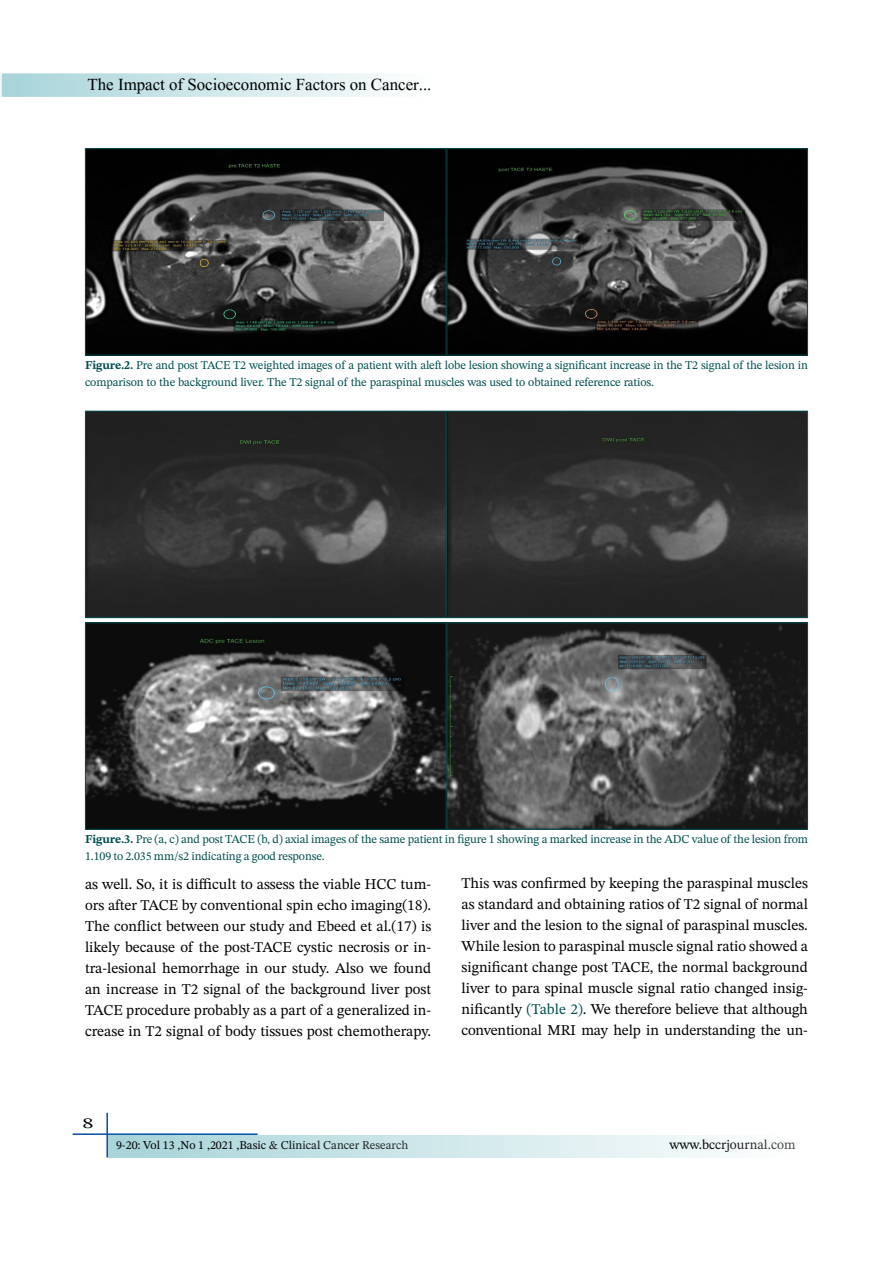
<style>
.page{position:relative;width:893px;height:1263px;background:#fff}
.page>*{position:absolute;margin:0;border:0;box-sizing:border-box;transform-origin:0 0}
.t1{font:21px "Aparajita";color:#000}
.t2{font:15px/21px "STIX Two Text";letter-spacing:-.01em;color:#000;text-align:justify}
.t3{font:15px "STIX Two Text";letter-spacing:-.01em;color:#000;scale:1.5 1}
.t4{font:13.5px "STIX Two Text";color:#000}
.t5{font:12px/16.5px "STIX Two Text";letter-spacing:-.01em;color:#004f51}
.t6{font:12px "STIX Two Text";color:#000}
.s1{font-weight:700}
.s2{color:#004f51}
</style>
<div class="page">
<div style="left:1px;top:73px;width:438px;height:25px;background:linear-gradient(to right,#a6d4d9,#fff)"></div>
<div style="left:0;top:72px;width:440px;height:26px;border:2px solid #fff"></div>
<hr style="left:73px;top:1133px;width:185px;height:2px;background:#034ea2">
<hr style="left:106px;top:1113px;width:2px;height:44px;background:#034ea2">
<div style="left:108px;top:1135px;width:695px;height:22px;background:linear-gradient(to right,#a6d4d9,#fefffe)"></div>
<img style="left:87px;top:150px;width:719px;height:203px">
<div style="left:446px;top:148px;width:362px;height:207px;border:1px solid #004f51"></div>
<div style="left:85px;top:148px;width:361px;height:207px;border:1px solid #004f51"></div>
<img style="left:87px;top:624px;width:719px;height:204px">
<div style="left:446px;top:622px;width:362px;height:208px;border:1px solid #004f51"></div>
<img style="left:448px;top:413px;width:358px;height:203px">
<div style="left:446px;top:411px;width:362px;height:207px;border:1px solid #004f51"></div>
<div style="left:85px;top:622px;width:361px;height:208px;border:1px solid #004f51"></div>
<img style="left:87px;top:413px;width:357px;height:203px">
<div style="left:85px;top:411px;width:361px;height:207px;border:1px solid #004f51"></div>
<h1 class="t1" style="left:88px;top:72px;width:345px">The Impact of Socioeconomic Factors on Cancer...</h1>
<p class="t5" style="left:85px;top:357px;width:724px"><span class="s1">Figure.2.</span> Pre and post TACE T2 weighted images of a patient with aleft lobe lesion showing a significant increase in the T2 signal of the lesion in comparison to the background liver. The T2 signal of the paraspinal muscles was used to obtained reference ratios.</p>
<p class="t5" style="left:85px;top:831px;width:724px"><span class="s1">Figure.3.</span> Pre (a, c) and post TACE (b, d) axial images of the same patient in figure 1 showing a marked increase in the ADC value of the lesion from<br>1.109 to 2.035 mm/s2 indicating a good response.</p>
<p class="t2" style="left:85px;top:873px;width:348px">as well. So, it is difficult to assess the viable HCC tum&shy;ors after TACE by conventional spin echo imaging(18).<br>The conflict between our study and Ebeed et al.(17) is likely because of the post-TACE cystic necrosis or in&shy;tra-lesional hemorrhage in our study. Also we found an increase in T2 signal of the background liver post TACE procedure probably as a part of a generalized in&shy;crease in T2 signal of body tissues post chemotherapy.</p>
<p class="t2" style="left:462px;top:872px;width:348px">This was confirmed by keeping the paraspinal muscles as standard and obtaining ratios of T2 signal of normal liver and the lesion to the signal of paraspinal muscles.<br>While lesion to paraspinal muscle signal ratio showed a significant change post TACE, the normal background liver to para spinal muscle signal ratio changed insig&shy;nificantly <span class="s2">(Table 2)</span>. We therefore believe that although conventional MRI may help in understanding the un-</p>
<p class="t3" style="left:83px;top:1113px;width:9px">8</p>
<p class="t6" style="left:116px;top:1136px;width:294px">9-20: Vol 13 ,No 1 ,2021 ,Basic &amp; Clinical Cancer Research</p>
<p class="t4" style="left:669px;top:1134px;width:128px">www.bccrjournal.com</p>
</div>
